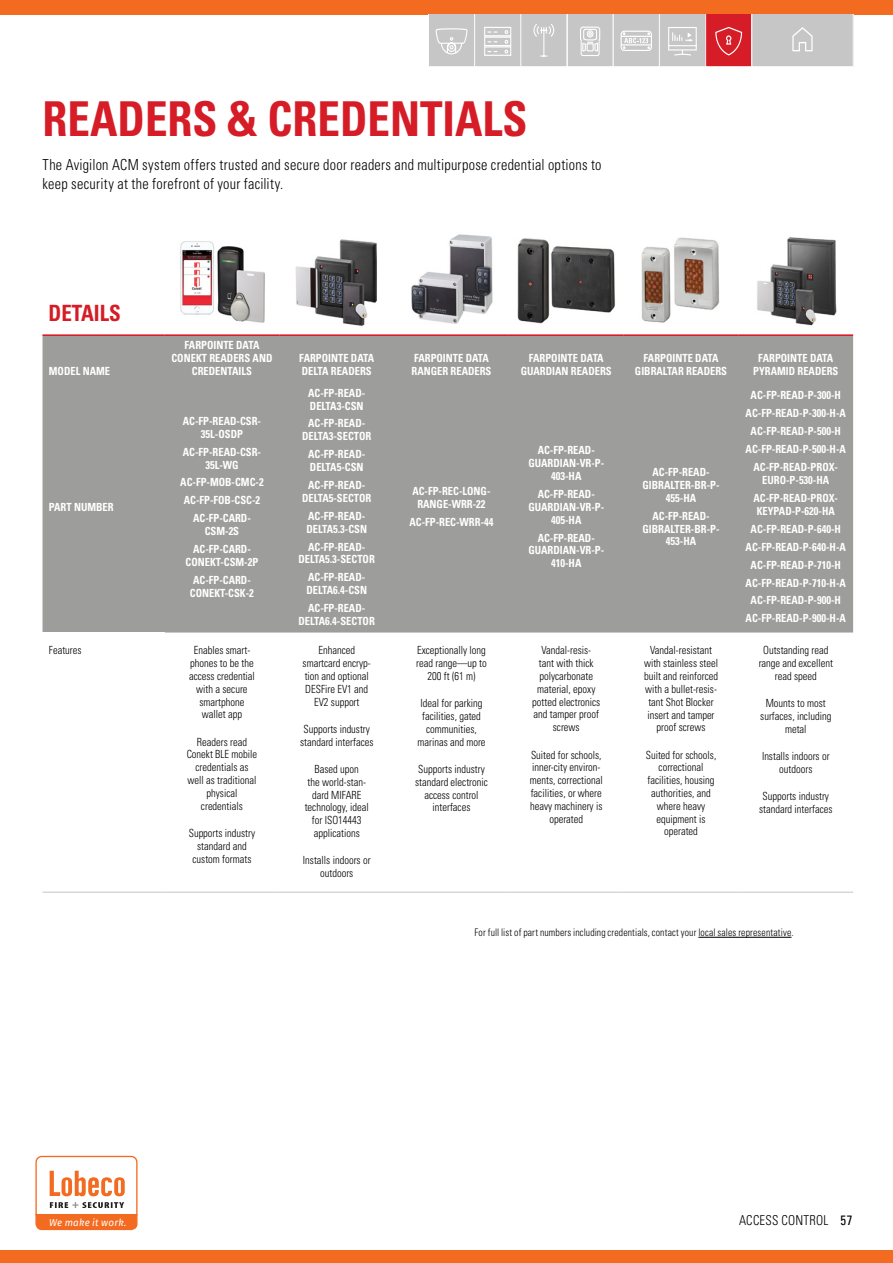
<style>
.page{position:relative;width:893px;height:1263px;background:#fff}
.page>*{position:absolute;margin:0;border:0;box-sizing:border-box;transform-origin:0 0}
.t1{font:700 condensed 48px "Univers LT Std";color:#d61c26;scale:.94 1}
.t2{font:700 condensed 22.5px "Univers LT Std";color:#d61c26;scale:.94 1}
.t3{font:300 condensed 15.15px/19.6px "Univers LT Std";letter-spacing:.02em;color:#000;scale:.94 1}
.t4{font:300 condensed 13.65px "Univers LT Std";letter-spacing:.02em;color:#000;scale:.94 1}
.t5{font:300 condensed 11.25px/12.8px "Univers LT Std";color:#000;text-align:center;scale:.94 1}
.t6{font:700 condensed 11.25px/12.8px "Univers LT Std";color:#fff;text-align:center;scale:.94 1}
.t7{font:300 condensed 10.35px "Univers LT Std";letter-spacing:.015em;color:#000;scale:.94 1}
.t8{font:italic 10.05px "Fira Sans";letter-spacing:.02em;color:#fff}
.s1{font-weight:400}
</style>
<div class="page">
<div style="left:0;top:1250px;width:893px;height:13px;background:#f36b21"></div>
<div style="left:0;top:0;width:893px;height:14px;background:#f36b21"></div>
<svg style="left:35px;top:1155px;width:103px;height:76px"></svg>
<div style="left:43px;top:336px;width:810px;height:296px;background:#9d9d9c"></div>
<hr style="left:738px;top:892px;width:115px;height:1px;background:#c6c6c6">
<hr style="left:43px;top:334px;width:122px;height:2px;background:#d61c26">
<hr style="left:165px;top:334px;width:114px;height:2px;background:#d61c26">
<hr style="left:279px;top:334px;width:115px;height:2px;background:#d61c26">
<hr style="left:394px;top:334px;width:115px;height:2px;background:#d61c26">
<hr style="left:509px;top:334px;width:115px;height:2px;background:#d61c26">
<hr style="left:624px;top:334px;width:114px;height:2px;background:#d61c26">
<hr style="left:738px;top:334px;width:115px;height:2px;background:#d61c26">
<hr style="left:43px;top:892px;width:122px;height:1px;background:#c6c6c6">
<hr style="left:165px;top:892px;width:114px;height:1px;background:#c6c6c6">
<hr style="left:279px;top:892px;width:115px;height:1px;background:#c6c6c6">
<hr style="left:394px;top:892px;width:115px;height:1px;background:#c6c6c6">
<hr style="left:509px;top:892px;width:115px;height:1px;background:#c6c6c6">
<hr style="left:624px;top:892px;width:114px;height:1px;background:#c6c6c6">
<img style="left:180px;top:241px;width:85px;height:82px">
<img style="left:295px;top:239px;width:82px;height:87px">
<img style="left:411px;top:234px;width:82px;height:90px">
<img style="left:551px;top:246px;width:64px;height:67px">
<img style="left:517px;top:238px;width:33px;height:86px">
<img style="left:674px;top:237px;width:46px;height:73px">
<img style="left:641px;top:247px;width:30px;height:76px">
<img style="left:757px;top:237px;width:80px;height:89px">
<hr style="left:698px;top:937px;width:93px;height:1px;background:#000">
<svg style="left:429px;top:14px;width:425px;height:53px;background:#cdbabb"></svg>
<p class="t1" style="left:43px;top:89px;width:518px">READERS &amp; CREDENTIALS</p>
<p class="t3" style="left:43px;top:154px;width:596px">The Avigilon ACM system offers trusted and secure door readers and multipurpose credential options to keep security at the forefront of your facility.</p>
<p class="t2" style="left:49px;top:299px;width:78px">DETAILS</p>
<p class="t6" style="left:49px;top:365px;width:67px">MODEL NAME</p>
<p class="t6" style="left:49px;top:500px;width:70px">PART NUMBER</p>
<p class="t6" style="left:171px;top:339px;width:109px">FARPOINTE DATA<br>CONEKT READERS AND<br>CREDENTAILS</p>
<p class="t6" style="left:183px;top:414px;width:85px">AC-FP-READ-CSR-<br>35L-OSDP</p>
<p class="t6" style="left:183px;top:445px;width:85px">AC-FP-READ-CSR-<br>35L-WG</p>
<p class="t6" style="left:180px;top:473px;width:90px;line-height:18px">AC-FP-MOB-CMC-2<br>AC-FP-FOB-CSC-2<br>AC-FP-CARD-</p>
<p class="t6" style="left:193px;top:522px;width:63px;line-height:18px">CSM-2S<br>AC-FP-CARD-</p>
<p class="t6" style="left:186px;top:553px;width:79px;line-height:18px">CONEKT-CSM-2P<br>AC-FP-CARD-</p>
<p class="t6" style="left:190px;top:586px;width:70px">CONEKT-CSK-2</p>
<p class="t5" style="left:49px;top:644px;width:36px">Features</p>
<p class="t5" style="left:189px;top:644px;width:72px">Enables smart&shy;phones to be the access credential with a secure smartphone wallet app</p>
<p class="t5" style="left:187px;top:735px;width:77px">Readers read<br>Conekt BLE mobile credentials as well as traditional physical credentials</p>
<p class="t5" style="left:189px;top:827px;width:72px">Supports industry standard and custom formats</p>
<p class="t6" style="left:299px;top:352px;width:81px;text-align:left">FARPOINTE DATA<br>DELTA READERS</p>
<p class="t6" style="left:411px;top:352px;width:87px;text-align:left">FARPOINTE DATA<br>RANGER READERS</p>
<p class="t6" style="left:521px;top:352px;width:98px">FARPOINTE DATA<br>GUARDIAN READERS</p>
<p class="t6" style="left:635px;top:352px;width:99px">FARPOINTE DATA<br>GIBRALTAR READERS</p>
<p class="t6" style="left:753px;top:352px;width:92px">FARPOINTE DATA<br>PYRAMID READERS</p>
<p class="t6" style="left:308px;top:386px;width:62px;text-align:left">AC-FP-READ-<br>DELTA3-CSN</p>
<p class="t6" style="left:302px;top:417px;width:75px">AC-FP-READ-<br>DELTA3-SECTOR</p>
<p class="t6" style="left:308px;top:448px;width:62px;text-align:left">AC-FP-READ-<br>DELTA5-CSN</p>
<p class="t6" style="left:302px;top:479px;width:75px">AC-FP-READ-<br>DELTA5-SECTOR</p>
<p class="t6" style="left:306px;top:509px;width:66px;text-align:left">AC-FP-READ-<br>DELTA5.3-CSN</p>
<p class="t6" style="left:299px;top:540px;width:83px">AC-FP-READ-<br>DELTA5.3-SECTOR</p>
<p class="t6" style="left:306px;top:571px;width:66px;text-align:left">AC-FP-READ-<br>DELTA6.4-CSN</p>
<p class="t6" style="left:299px;top:602px;width:83px">AC-FP-READ-<br>DELTA6.4-SECTOR</p>
<p class="t5" style="left:303px;top:644px;width:74px">Enhanced smartcard encryp&shy;tion and optional<br>DESFire EV1 and<br>EV2 support</p>
<p class="t5" style="left:300px;top:722px;width:80px">Supports industry standard interfaces</p>
<p class="t5" style="left:305px;top:762px;width:70px">Based upon<br>the world-stan&shy;dard MIFARE technology, ideal for ISO14443 applications</p>
<p class="t5" style="left:303px;top:854px;width:73px">Installs indoors or outdoors</p>
<p class="t6" style="left:412px;top:485px;width:85px">AC-FP-REC-LONG-<br>RANGE-WRR-22</p>
<p class="t6" style="left:409px;top:516px;width:91px">AC-FP-REC-WRR-44</p>
<p class="t5" style="left:416px;top:644px;width:77px">Exceptionally long read range—up to<br>200 ft (61 m)</p>
<p class="t5" style="left:417px;top:697px;width:74px">Ideal for parking facilities, gated communities, marinas and more</p>
<p class="t5" style="left:415px;top:763px;width:79px">Supports industry standard electronic access control interfaces</p>
<p class="t6" style="left:528px;top:444px;width:82px">AC-FP-READ-<br>GUARDIAN-VR-P-<br>403-HA</p>
<p class="t6" style="left:528px;top:488px;width:82px">AC-FP-READ-<br>GUARDIAN-VR-P-<br>405-HA</p>
<p class="t6" style="left:528px;top:531px;width:82px">AC-FP-READ-<br>GUARDIAN-VR-P-<br>410-HA</p>
<p class="t5" style="left:532px;top:644px;width:74px">Vandal-resis-<br>tant with thick polycarbonate material, epoxy potted electronics and tamper proof screws</p>
<p class="t5" style="left:530px;top:748px;width:79px">Suited for schools, inner-city environ&shy;ments, correctional facilities, or where heavy machinery is operated</p>
<p class="t6" style="left:642px;top:466px;width:83px">AC-FP-READ-<br>GIBRALTER-BR-P-<br>455-HA</p>
<p class="t6" style="left:642px;top:509px;width:83px">AC-FP-READ-<br>GIBRALTER-BR-P-<br>453-HA</p>
<p class="t5" style="left:644px;top:644px;width:80px">Vandal-resistant with stainless steel built and reinforced with a bullet-resis&shy;tant Shot Blocker insert and tamper proof screws</p>
<p class="t5" style="left:646px;top:748px;width:77px">Suited for schools, correctional facilities, housing authorities, and where heavy equipment is operated</p>
<p class="t6" style="left:746px;top:386px;width:108px;line-height:18px">AC-FP-READ-P-300-H<br>AC-FP-READ-P-300-H-A<br>AC-FP-READ-P-500-H<br>AC-FP-READ-P-500-H-A<br>AC-FP-READ-PROX-</p>
<p class="t6" style="left:753px;top:471px;width:91px;line-height:18px">EURO-P-530-HA<br>AC-FP-READ-PROX-</p>
<p class="t6" style="left:746px;top:502px;width:108px;line-height:18px">KEYPAD-P-620-HA<br>AC-FP-READ-P-640-H<br>AC-FP-READ-P-640-H-A<br>AC-FP-READ-P-710-H<br>AC-FP-READ-P-710-H-A<br>AC-FP-READ-P-900-H<br>AC-FP-READ-P-900-H-A</p>
<p class="t5" style="left:759px;top:644px;width:80px">Outstanding read range and excellent read speed</p>
<p class="t5" style="left:760px;top:697px;width:77px">Mounts to most surfaces, including metal</p>
<p class="t5" style="left:762px;top:750px;width:73px">Installs indoors or outdoors</p>
<p class="t5" style="left:759px;top:790px;width:80px">Supports industry standard interfaces</p>
<p class="t7" style="left:475px;top:926px;width:341px">For full list of part numbers including credentials, contact your local sales representative.</p>
<p class="t8" style="left:49px;top:1215px;width:79px">We make it work.</p>
<p class="t4" style="left:739px;top:1212px;width:122px">ACCESS CONTROL <span class="s1">57</span></p>
</div>
